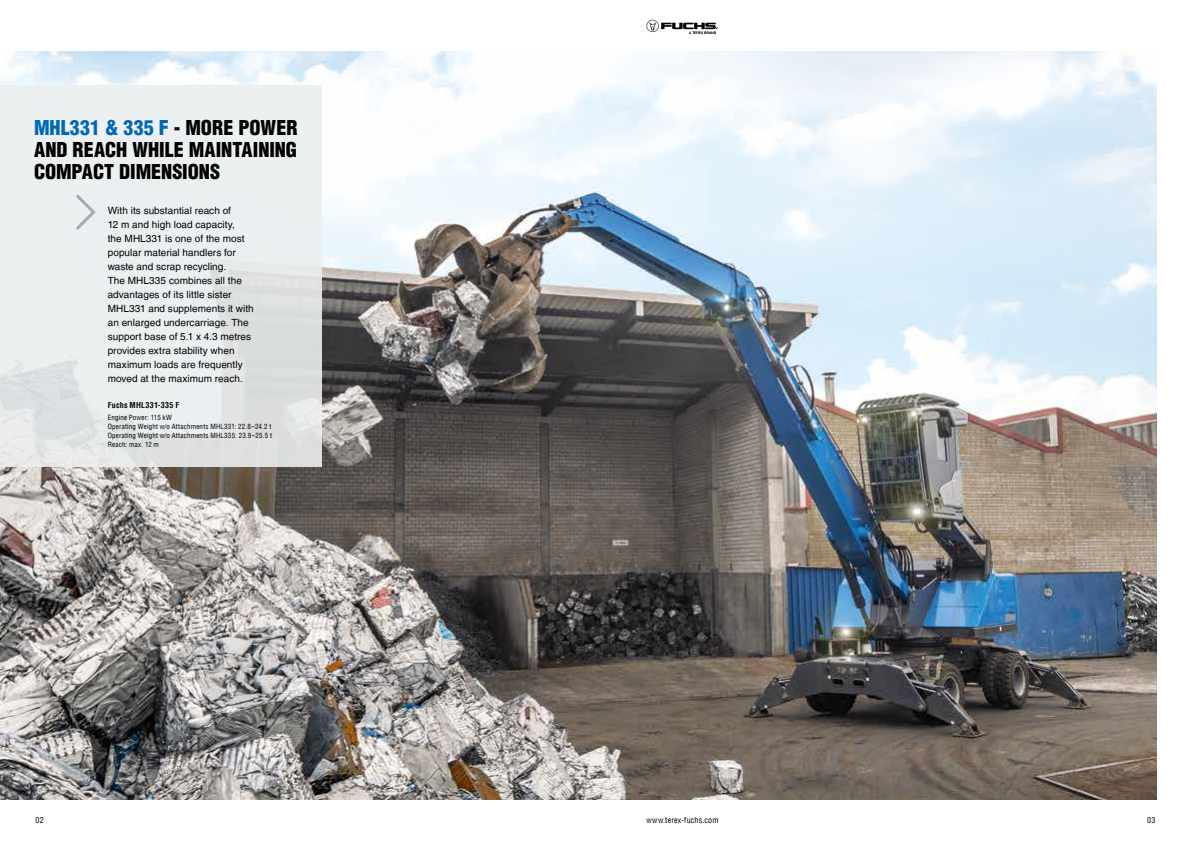
<style>
.page{position:relative;width:1191px;height:842px;background:#fff}
.page>*{position:absolute;margin:0;border:0;box-sizing:border-box;transform-origin:0 0}
.t1{font:900 condensed 20px/22px "Helvetica";color:#000;text-align:justify}
.t2{font:10px/14px "Helvetica";letter-spacing:.005em;color:#000}
.t3{font:condensed 8px "Helvetica";letter-spacing:.02em;color:#000}
.t4{font:700 condensed 8px "Helvetica";letter-spacing:.03em;color:#000}
.t5{font:condensed 7px/9px "Helvetica";letter-spacing:.025em;color:#000}
.s1{color:#0069b4}
</style>
<div class="page">
<img style="left:0;top:51px;width:1157px;height:748px">
<svg style="left:646px;top:20px;width:72px;height:14px"></svg>
<div style="left:0;top:86px;width:321px;height:381px;background:linear-gradient(to bottom,#eff3f4,#e2e5e5)"></div>
<svg style="left:73px;top:192px;width:25px;height:40px"></svg>
<h1 class="t1" style="left:34px;top:116px;width:265px"><span class="s1">MHL331 &amp; 335 F</span> - MORE POWER AND REACH WHILE MAINTAINING COMPACT DIMENSIONS</h1>
<p class="t2" style="left:108px;top:204px;width:148px">With its substantial reach of<br>12 m and high load capacity,<br>the MHL331 is one of the most popular material handlers for waste and scrap recycling.<br>The MHL335 combines all the advantages of its little sister<br>MHL331 and supplements it with an enlarged undercarriage. The support base of 5.1 x 4.3 metres provides extra stability when maximum loads are frequently moved at the maximum reach.</p>
<p class="t4" style="left:108px;top:400px;width:73px">Fuchs MHL331-335 F</p>
<p class="t5" style="left:108px;top:413px;width:166px">Engine Power: 115 kW<br>Operating Weight w/o Attachments MHL331: 22.8–24.2 t Operating Weight w/o Attachments MHL335: 23.9–25.5 t Reach: max. 12 m</p>
<p class="t3" style="left:36px;top:815px;width:10px">02</p>
<p class="t3" style="left:646px;top:815px;width:74px">www.terex-fuchs.com</p>
<p class="t3" style="left:1147px;top:815px;width:10px">03</p>
</div>
